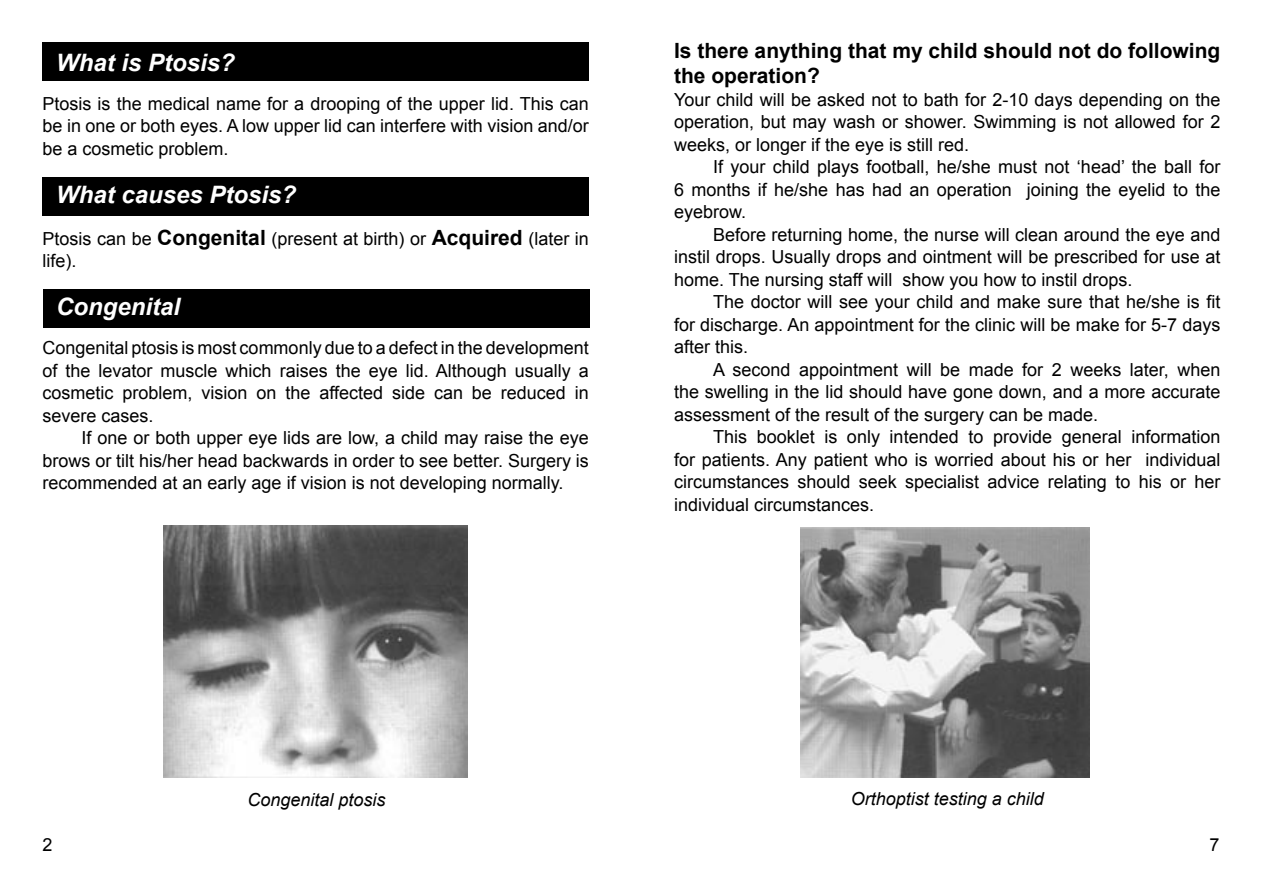
<style>
.page{position:relative;width:1263px;height:893px;background:#fff}
.page>*{position:absolute;margin:0;border:0;box-sizing:border-box;transform-origin:0 0}
.Indent_header{font:italic 700 24px "Arial";color:#fff}
.Body_Text{font:700 21px/25.5px "Arial";color:#000}
.Body_Text-2{font:18px/22.5px "Arial";color:#000;text-align:justify}
.Body_Text-3{font:italic 18px "Arial";color:#000}
.s1{font-weight:700;font-size:21px}
</style>
<div class="page">
<div style="left:43px;top:178px;width:546px;height:38px;background:#000"></div>
<div style="left:43px;top:43px;width:546px;height:38px;background:#000"></div>
<div style="left:44px;top:290px;width:546px;height:38px;background:#000"></div>
<img style="left:163px;top:525px;width:305px;height:253px">
<img style="left:800px;top:527px;width:290px;height:250px">
<p class="Indent_header" style="left:56px;top:49px;width:180px">What is Ptosis?</p>
<p class="Body_Text-2" style="left:43px;top:92px;width:548px">Ptosis is the medical name for a drooping of the upper lid. This can be in one or both eyes. A low upper lid can interfere with vision and/or be a cosmetic problem.</p>
<p class="Indent_header" style="left:56px;top:181px;width:242px">What causes Ptosis?</p>
<p class="Body_Text-2" style="left:43px;top:227px;width:548px">Ptosis can be <span class="s1">Congenital</span> (present at birth) or <span class="s1">Acquired</span> (later in life).</p>
<p class="Indent_header" style="left:56px;top:293px;width:126px">Congenital</p>
<p class="Body_Text-2" style="left:43px;top:337px;width:548px">Congenital ptosis is most commonly due to a defect in the development of the levator muscle which raises the eye lid. Although usually a cosmetic problem, vision on the affected side can be reduced in severe cases.</p>
<p class="Body_Text-2" style="left:43px;top:427px;width:548px;text-indent:39px">If one or both upper eye lids are low, a child may raise the eye brows or tilt his/her head backwards in order to see better. Surgery is recommended at an early age if vision is not developing normally.</p>
<p class="Body_Text" style="left:674px;top:38px;width:548px">Is there anything that my child should not do following the operation?</p>
<p class="Body_Text-2" style="left:674px;top:88px;width:548px">Your child will be asked not to bath for 2-10 days depending on the operation, but may wash or shower. Swimming is not allowed for 2 weeks, or longer if the eye is still red.</p>
<p class="Body_Text-2" style="left:674px;top:156px;width:548px;text-indent:39px">If your child plays football, he/she must not ‘head’ the ball for 6 months if he/she has had an operation joining the eyelid to the eyebrow.</p>
<p class="Body_Text-2" style="left:674px;top:223px;width:548px;text-indent:39px">Before returning home, the nurse will clean around the eye and instil drops. Usually drops and ointment will be prescribed for use at home. The nursing staff will show you how to instil drops.</p>
<p class="Body_Text-2" style="left:674px;top:291px;width:548px;text-indent:39px">The doctor will see your child and make sure that he/she is fit for discharge. An appointment for the clinic will be make for 5-7 days after this.</p>
<p class="Body_Text-2" style="left:674px;top:358px;width:548px;text-indent:39px">A second appointment will be made for 2 weeks later, when the swelling in the lid should have gone down, and a more accurate assessment of the result of the surgery can be made.</p>
<p class="Body_Text-2" style="left:674px;top:426px;width:548px;text-indent:39px">This booklet is only intended to provide general information for patients. Any patient who is worried about his or her individual circumstances should seek specialist advice relating to his or her individual circumstances.</p>
<p class="Body_Text-3" style="left:247px;top:789px;width:140px">Congenital ptosis</p>
<p class="Body_Text-3" style="left:851px;top:788px;width:195px">Orthoptist testing a child</p>
<p class="Body_Text-2" style="left:43px;top:833px;width:12px">2</p>
<p class="Body_Text-2" style="left:1209px;top:833px;width:12px">7</p>
</div>
